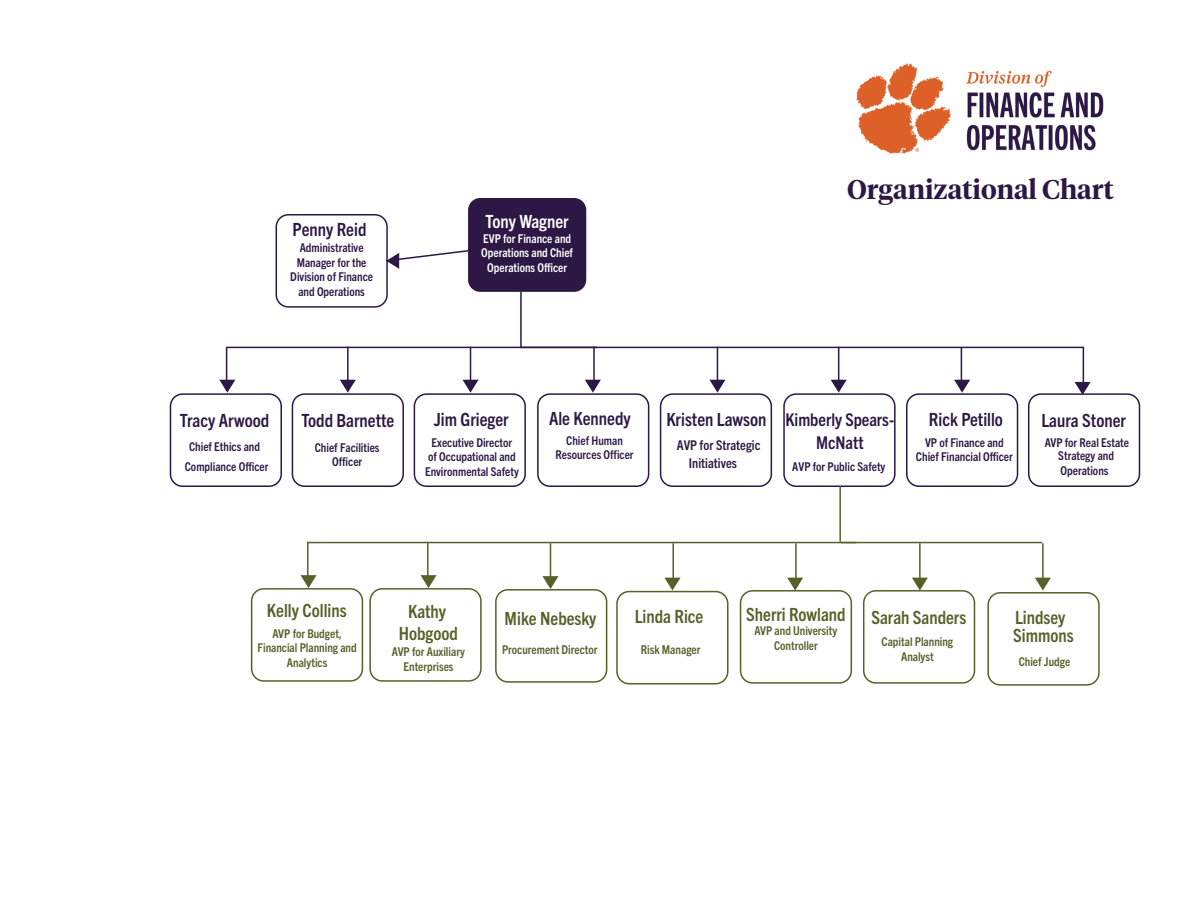
<style>
.page{position:relative;width:1188px;height:918px;background:#fff}
.page>*{position:absolute;margin:0;border:0;box-sizing:border-box;transform-origin:0 0}
.t1{font:600 27px "Tiempos Headline";color:#2d1845}
.t2{font:700 condensed 18.15px "Trade Gothic Next LT Pro";color:#2d1845}
.t3{font:700 condensed 18.15px/21.9px "Trade Gothic Next LT Pro";color:#54622a;text-align:center}
.t4{font:700 condensed 18.15px "Trade Gothic Next LT Pro";color:#55622b}
.t5{font:700 condensed 18.15px "Trade Gothic Next LT Pro";color:#fff}
.t6{font:700 condensed 18.15px "Trade Gothic Next LT Pro";color:#2e1b46}
.t7{font:700 condensed 18.15px "Trade Gothic Next LT Pro";color:#54622b}
.t8{font:700 condensed 17.7px/22.4px "Trade Gothic Next LT Pro";color:#2d1845;text-align:center}
.t9{font:700 condensed 13.5px/17.7px "Trade Gothic Next LT Pro";color:#2d1845}
.t10{font:700 condensed 12.15px/14.5px "Trade Gothic Next LT Pro";color:#2d1845;text-align:center}
.t11{font:700 condensed 12.15px/14.5px "Trade Gothic Next LT Pro";color:#54622a;text-align:center}
.t12{font:700 condensed 12.15px/14.5px "Trade Gothic Next LT Pro";color:#fff;text-align:center}
.t13{font:700 condensed 12.15px/14.5px "Trade Gothic Next LT Pro";color:#2e1b46;text-align:center}
.t14{font:700 condensed 12.15px "Trade Gothic Next LT Pro";color:#54622b}
</style>
<div class="page">
<div style="left:468px;top:198px;width:118px;height:94px;background:#2d1845;border-radius:12px"></div>
<div style="left:276px;top:214px;width:112px;height:94px;border:2px solid #2d1845;border-radius:12px"></div>
<div style="left:170px;top:393px;width:112px;height:94px;border:2px solid #2d1845;border-radius:12px"></div>
<div style="left:292px;top:393px;width:112px;height:94px;border:2px solid #2d1845;border-radius:12px"></div>
<div style="left:537px;top:393px;width:112px;height:94px;border:2px solid #2d1845;border-radius:12px"></div>
<div style="left:660px;top:393px;width:112px;height:94px;border:2px solid #2d1845;border-radius:12px"></div>
<div style="left:783px;top:393px;width:113px;height:94px;border:2px solid #2d1845;border-radius:12px"></div>
<div style="left:414px;top:393px;width:112px;height:94px;border:2px solid #2d1845;border-radius:12px"></div>
<div style="left:906px;top:393px;width:112px;height:94px;border:2px solid #2d1845;border-radius:12px"></div>
<div style="left:1028px;top:393px;width:112px;height:94px;border:2px solid #2d1845;border-radius:12px"></div>
<div style="left:616px;top:591px;width:113px;height:93px;border:2px solid #54622a;border-radius:12px"></div>
<div style="left:740px;top:590px;width:112px;height:94px;border:2px solid #54622a;border-radius:12px"></div>
<div style="left:863px;top:590px;width:112px;height:94px;border:2px solid #54622a;border-radius:12px"></div>
<svg style="left:912px;top:578px;width:16px;height:13px"></svg>
<div style="left:987px;top:592px;width:113px;height:94px;border:2px solid #54622a;border-radius:12px"></div>
<div style="left:495px;top:589px;width:112px;height:94px;border:2px solid #54622a;border-radius:12px"></div>
<hr style="left:520px;top:292px;width:2px;height:55px;background:#2d1845">
<hr style="left:226px;top:347px;width:371px;height:1px;background:#2d1845">
<hr style="left:226px;top:347px;width:1px;height:44px;background:#2d1845">
<hr style="left:347px;top:347px;width:2px;height:43px;background:#2d1845">
<hr style="left:470px;top:347px;width:1px;height:43px;background:#2d1845">
<hr style="left:307px;top:542px;width:549px;height:1px;background:#54622a">
<hr style="left:1083px;top:347px;width:1px;height:44px;background:#2d1845">
<hr style="left:961px;top:347px;width:1px;height:44px;background:#2d1845">
<hr style="left:838px;top:347px;width:1px;height:43px;background:#2d1845">
<hr style="left:717px;top:347px;width:1px;height:43px;background:#2d1845">
<hr style="left:593px;top:347px;width:2px;height:43px;background:#2d1845">
<hr style="left:839px;top:486px;width:2px;height:56px;background:#54622a">
<hr style="left:841px;top:542px;width:201px;height:1px;background:#54622a">
<hr style="left:919px;top:543px;width:2px;height:44px;background:#54622a">
<hr style="left:795px;top:543px;width:2px;height:44px;background:#54622a">
<hr style="left:672px;top:543px;width:2px;height:44px;background:#54622a">
<hr style="left:550px;top:543px;width:1px;height:44px;background:#54622a">
<hr style="left:427px;top:542px;width:2px;height:43px;background:#54622a">
<hr style="left:520px;top:347px;width:564px;height:1px;background:#2d1845">
<svg style="left:219px;top:380px;width:16px;height:13px"></svg>
<svg style="left:340px;top:380px;width:16px;height:13px"></svg>
<svg style="left:463px;top:380px;width:16px;height:13px"></svg>
<svg style="left:585px;top:380px;width:16px;height:13px"></svg>
<svg style="left:709px;top:380px;width:16px;height:13px"></svg>
<svg style="left:831px;top:380px;width:16px;height:13px"></svg>
<svg style="left:954px;top:380px;width:16px;height:13px"></svg>
<svg style="left:1075px;top:382px;width:16px;height:13px"></svg>
<svg style="left:787px;top:578px;width:16px;height:13px"></svg>
<svg style="left:664px;top:578px;width:16px;height:13px"></svg>
<svg style="left:542px;top:576px;width:17px;height:13px"></svg>
<svg style="left:421px;top:575px;width:16px;height:13px"></svg>
<svg style="left:385px;top:249px;width:84px;height:20px"></svg>
<img style="left:856px;top:63px;width:248px;height:91px">
<div style="left:369px;top:588px;width:113px;height:94px;border:2px solid #54622a;border-radius:12px"></div>
<hr style="left:1042px;top:543px;width:2px;height:44px;background:#54622a">
<svg style="left:1035px;top:578px;width:16px;height:13px"></svg>
<div style="left:251px;top:588px;width:112px;height:94px;border:2px solid #54622a;border-radius:12px"></div>
<hr style="left:307px;top:542px;width:2px;height:43px;background:#54622a">
<svg style="left:301px;top:575px;width:16px;height:13px"></svg>
<p class="t2" style="left:292px;top:217px;width:76px">Penny Reid</p>
<p class="t10" style="left:290px;top:240px;width:84px">Administrative<br>Manager for the<br>Division of Finance and Operations</p>
<p class="t5" style="left:486px;top:209px;width:85px">Tony Wagner</p>
<p class="t12" style="left:481px;top:230px;width:93px">EVP for Finance and<br>Operations and Chief<br>Operations Officer</p>
<h1 class="t1" style="left:847px;top:171px;width:268px">Organizational Chart</h1>
<p class="t2" style="left:180px;top:408px;width:91px">Tracy Arwood</p>
<p class="t10" style="left:185px;top:436px;width:85px;line-height:20px">Chief Ethics and<br>Compliance Officer</p>
<p class="t2" style="left:301px;top:408px;width:95px">Todd Barnette</p>
<p class="t10" style="left:315px;top:439px;width:66px">Chief Facilities<br>Officer</p>
<p class="t2" style="left:434px;top:407px;width:76px">Jim Grieger</p>
<p class="t10" style="left:425px;top:434px;width:95px">Executive Director<br>of Occupational and<br>Environmental Safety</p>
<h2 class="t6" style="left:549px;top:406px;width:83px">Ale Kennedy</h2>
<p class="t13" style="left:556px;top:432px;width:80px">Chief Human<br>Resources Officer</p>
<h2 class="t2" style="left:666px;top:407px;width:102px">Kristen Lawson</h2>
<p class="t9" style="left:689px;top:435px;width:73px;text-indent:-12px">AVP for Strategic<br>Initiatives</p>
<h3 class="t8" style="left:786px;top:408px;width:110px">Kimberly Spears-<br>McNatt</h3>
<h2 class="t2" style="left:929px;top:407px;width:76px">Rick Petillo</h2>
<p class="t10" style="left:916px;top:434px;width:98px">VP of Finance and<br>Chief Financial Officer</p>
<p class="t10" style="left:792px;top:459px;width:95px">AVP for Public Safety</p>
<h2 class="t2" style="left:1041px;top:408px;width:86px">Laura Stoner</h2>
<p class="t10" style="left:1061px;top:463px;width:49px">Operations</p>
<p class="t10" style="left:1045px;top:436px;width:86px;line-height:12.6px">AVP for Real Estate<br>Strategy and</p>
<h2 class="t4" style="left:267px;top:598px;width:81px">Kelly Collins</h2>
<p class="t11" style="left:258px;top:625px;width:101px">AVP for Budget,<br>Financial Planning and<br>Analytics</p>
<p class="t3" style="left:399px;top:600px;width:61px">Kathy<br>Hobgood</p>
<p class="t11" style="left:392px;top:644px;width:75px">AVP for Auxiliary<br>Enterprises</p>
<h2 class="t3" style="left:505px;top:606px;width:93px">Mike Nebesky</h2>
<p class="t11" style="left:502px;top:641px;width:97px">Procurement Director</p>
<h2 class="t7" style="left:635px;top:604px;width:70px">Linda Rice</h2>
<p class="t14" style="left:641px;top:642px;width:61px">Risk Manager</p>
<p class="t3" style="left:746px;top:602px;width:101px">Sherri Rowland</p>
<p class="t11" style="left:754px;top:623px;width:84px">AVP and University<br>Controller</p>
<h2 class="t4" style="left:872px;top:605px;width:96px">Sarah Sanders</h2>
<p class="t11" style="left:882px;top:634px;width:73px">Capital Planning<br>Analyst</p>
<h2 class="t3" style="left:1013px;top:607px;width:62px;line-height:18.3px;text-align:left">Lindsey<br>Simmons</h2>
<p class="t11" style="left:1019px;top:654px;width:53px">Chief Judge</p>
</div>
